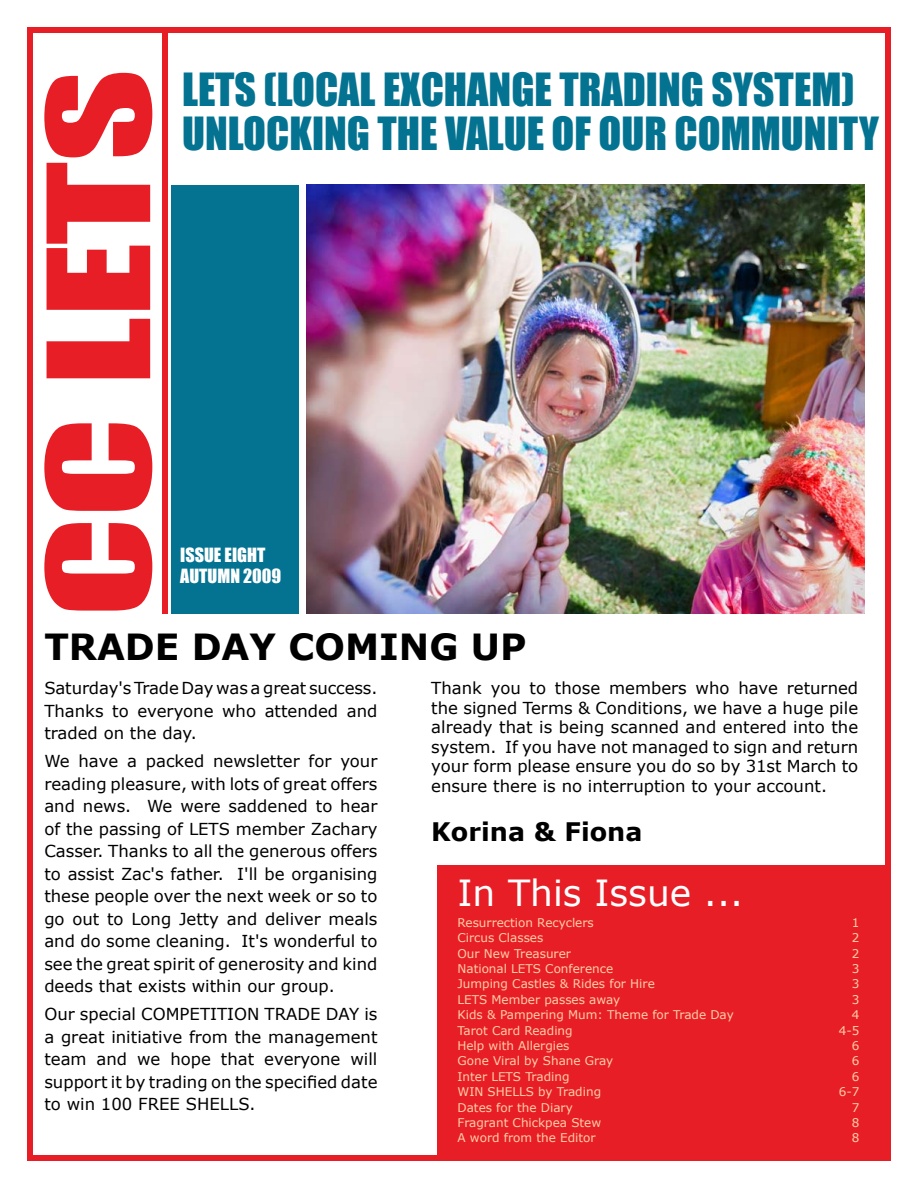
<style>
.page{position:relative;width:918px;height:1188px;background:#fff}
.page>*{position:absolute;margin:0;border:0;box-sizing:border-box;transform-origin:0 0}
.t1{font:42px/43.5px "Impact";color:#037391}
.t2{font:700 36px "Verdana";color:#000}
.t3{font:36px "Verdana";color:#fff}
.t4{font:700 25.5px "Verdana";color:#000}
.t5{font:18px/21px "Impact";color:#fff}
.t6{font:16.5px/22.5px "Verdana";color:#000;text-align:justify}
.t7{font:12px "Verdana";color:#ffcfa8}
</style>
<div class="page">
<div style="left:27px;top:27px;width:864px;height:1134px;border:6px solid #e81e26"></div>
<div style="left:171px;top:185px;width:128px;height:429px;background:#037391"></div>
<img style="left:306px;top:185px;width:558px;height:429px">
<svg style="left:44px;top:73px;width:108px;height:538px;fill:#e81e26"></svg>
<div style="left:162px;top:29px;width:6px;height:585px;background:#e81e26"></div>
<div style="left:437px;top:865px;width:450px;height:296px;background:#e81e26"></div>
<h1 class="t1" style="left:182px;top:67px;width:698px">LETS (LOCAL EXCHANGE TRADING SYSTEM)<br>UNLOCKING THE VALUE OF OUR COMMUNITY</h1>
<p class="t5" style="left:180px;top:544px;width:103px">ISSUE EIGHT<br>AUTUMN 2009</p>
<h2 class="t2" style="left:44px;top:624px;width:484px">TRADE DAY COMING UP</h2>
<p class="t6" style="left:44px;top:676px;width:335px">Saturday's Trade Day was a great success.<br>Thanks to everyone who attended and traded on the day.</p>
<p class="t6" style="left:44px;top:749px;width:335px">We have a packed newsletter for your reading pleasure, with lots of great offers and news. We were saddened to hear of the passing of LETS member Zachary Casser. Thanks to all the generous offers to assist Zac's father. I'll be organising these people over the next week or so to go out to Long Jetty and deliver meals and do some cleaning. It's wonderful to see the great spirit of generosity and kind deeds that exists within our group.</p>
<p class="t6" style="left:44px;top:1002px;width:335px">Our special COMPETITION TRADE DAY is a great initiative from the management team and we hope that everyone will support it by trading on the specified date to win 100 FREE SHELLS.</p>
<p class="t6" style="left:431px;top:678px;width:428px;line-height:19.5px">Thank you to those members who have returned the signed Terms &amp; Conditions, we have a huge pile already that is being scanned and entered into the system. If you have not managed to sign and return your form please ensure you do so by 31st March to ensure there is no interruption to your account.</p>
<h3 class="t4" style="left:431px;top:816px;width:213px">Korina &amp; Fiona</h3>
<h2 class="t3" style="left:458px;top:870px;width:287px">In This Issue ...</h2>
<p class="t7" style="left:458px;top:915px;width:138px">Resurrection Recyclers</p>
<p class="t7" style="left:852px;top:915px;width:9px">1</p>
<p class="t7" style="left:458px;top:930px;width:87px">Circus Classes</p>
<p class="t7" style="left:852px;top:930px;width:9px">2</p>
<p class="t7" style="left:458px;top:946px;width:115px">Our New Treasurer</p>
<p class="t7" style="left:852px;top:946px;width:9px">2</p>
<p class="t7" style="left:458px;top:961px;width:157px">National LETS Conference</p>
<p class="t7" style="left:852px;top:961px;width:9px">3</p>
<p class="t7" style="left:458px;top:976px;width:199px">Jumping Castles &amp; Rides for Hire</p>
<p class="t7" style="left:852px;top:976px;width:9px">3</p>
<p class="t7" style="left:458px;top:992px;width:164px">LETS Member passes away</p>
<p class="t7" style="left:852px;top:992px;width:9px">3</p>
<p class="t7" style="left:458px;top:1007px;width:278px">Kids &amp; Pampering Mum: Theme for Trade Day</p>
<p class="t7" style="left:852px;top:1007px;width:9px">4</p>
<p class="t7" style="left:458px;top:1023px;width:117px">Tarot Card Reading</p>
<p class="t7" style="left:839px;top:1023px;width:22px">4-5</p>
<p class="t7" style="left:458px;top:1038px;width:114px">Help with Allergies</p>
<p class="t7" style="left:852px;top:1038px;width:9px">6</p>
<p class="t7" style="left:458px;top:1053px;width:157px">Gone Viral by Shane Gray</p>
<p class="t7" style="left:852px;top:1053px;width:9px">6</p>
<p class="t7" style="left:458px;top:1069px;width:114px">Inter LETS Trading</p>
<p class="t7" style="left:852px;top:1069px;width:9px">6</p>
<p class="t7" style="left:458px;top:1084px;width:145px">WIN SHELLS by Trading</p>
<p class="t7" style="left:839px;top:1084px;width:22px">6-7</p>
<p class="t7" style="left:458px;top:1100px;width:117px">Dates for the Diary</p>
<p class="t7" style="left:852px;top:1100px;width:9px">7</p>
<p class="t7" style="left:458px;top:1115px;width:145px">Fragrant Chickpea Stew</p>
<p class="t7" style="left:852px;top:1115px;width:9px">8</p>
<p class="t7" style="left:458px;top:1130px;width:140px">A word from the Editor</p>
<p class="t7" style="left:852px;top:1130px;width:9px">8</p>
</div>
